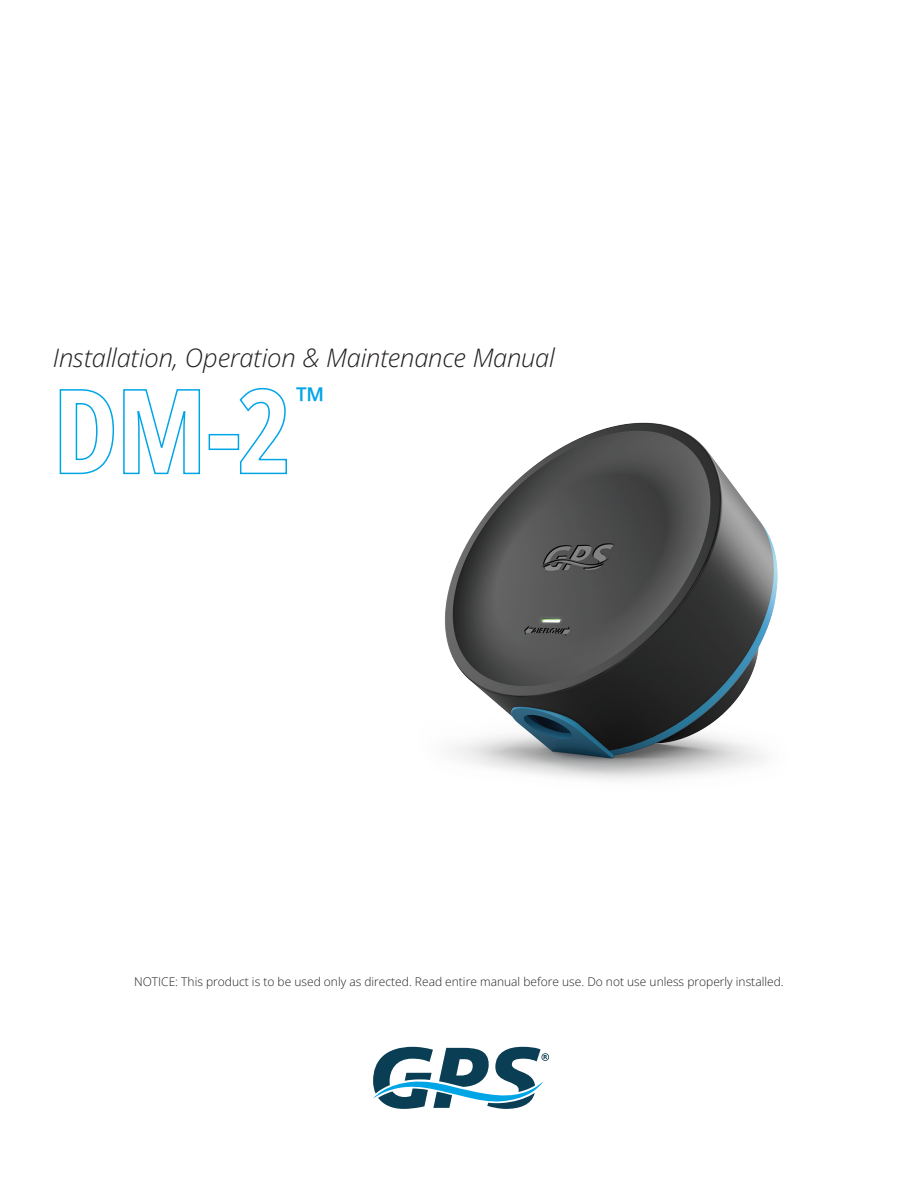
<style>
.page{position:relative;width:918px;height:1188px;background:#fff}
.page>*{position:absolute;margin:0;border:0;box-sizing:border-box;transform-origin:0 0}
.t1{font:38.55px "Open Sans";color:#00a5e6}
.t2{font:italic 300 25.5px "Open Sans";letter-spacing:-.01em;color:#231f20}
.t3{font:300 12px "Open Sans";color:#231f20}
</style>
<div class="page">
<svg style="left:59px;top:389px;width:56px;height:86px"></svg>
<svg style="left:123px;top:389px;width:78px;height:86px"></svg>
<div style="left:209px;top:434px;width:30px;height:16px;border:2px solid #00a5e6"></div>
<svg style="left:239px;top:387px;width:48px;height:88px"></svg>
<svg style="left:373px;top:1047px;width:176px;height:62px"></svg>
<img style="left:445px;top:422px;width:333px;height:359px">
<h2 class="t2" style="left:53px;top:340px;width:504px">Installation, Operation &amp; Maintenance Manual</h2>
<h1 class="t1" style="left:296px;top:375px;width:31px">™</h1>
<p class="t3" style="left:134px;top:973px;width:651px">NOTICE: This product is to be used only as directed. Read entire manual before use. Do not use unless properly installed.</p>
</div>
